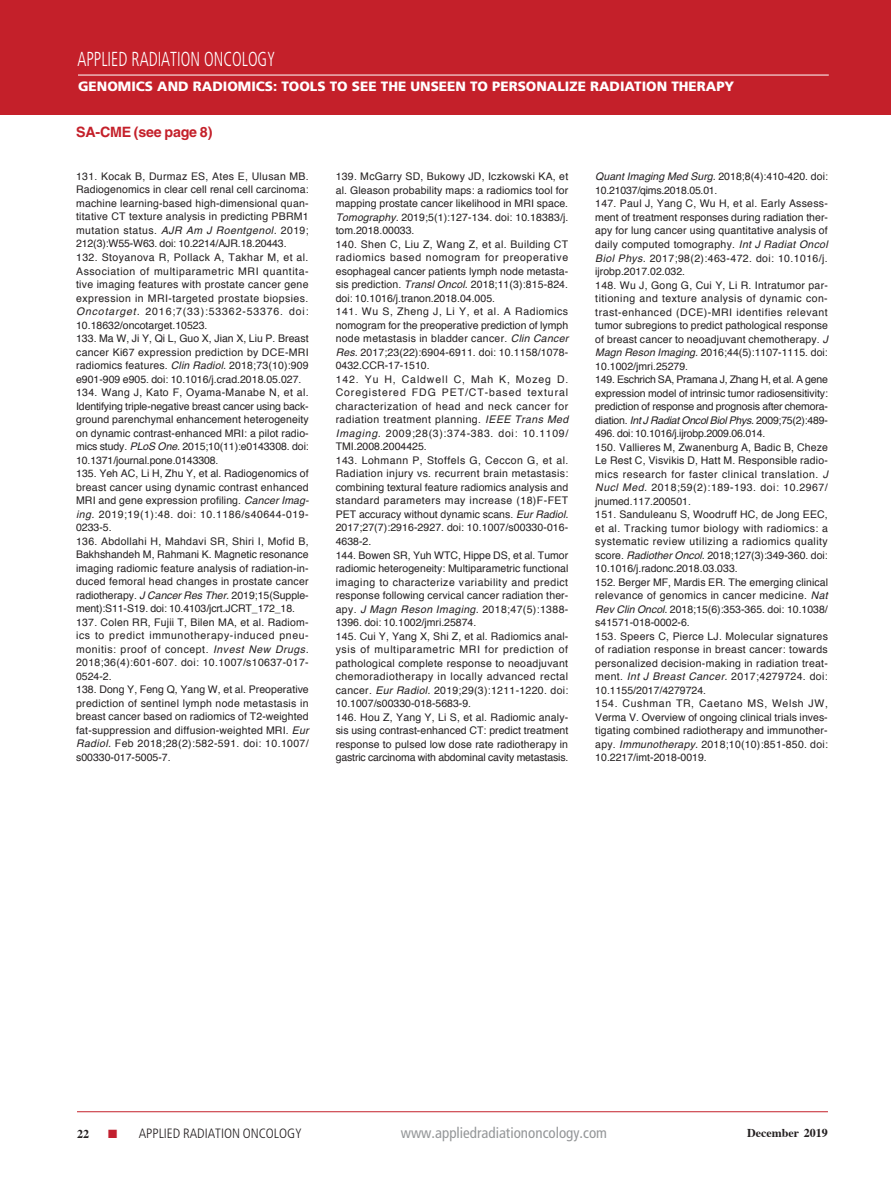
<style>
.page{position:relative;width:891px;height:1202px;background:#fff}
.page>*{position:absolute;margin:0;border:0;box-sizing:border-box;transform-origin:0 0}
.t1{font:300 condensed 20.25px "Frutiger";color:#fff;scale:.8 1}
.t2{font:condensed 15px "Frutiger";color:#949698}
.t3{font:700 14.25px "Helvetica";letter-spacing:-.015em;color:#c4202a}
.t4{font:900 13.5px "Frutiger";color:#fff}
.t5{font:300 condensed 13.5px "Frutiger";color:#231f20}
.t6{font:700 12px "Times";color:#231f20}
.t7{font:10.5px/13.5px "Helvetica";letter-spacing:.015em;color:#231f20}
.s1{font-style:italic}
.s2{color:#c2202f}
</style>
<div class="page">
<div style="left:0;top:0;width:890px;height:115px;background:#c4202a"></div>
<hr style="left:890px;top:0;width:1px;height:115px;background:#c4202a">
<hr style="left:77px;top:1111px;width:751px;height:1px;background:#c4202a">
<hr style="left:78px;top:75px;width:751px;height:1px;background:#fff">
<h1 class="t1" style="left:77px;top:47px;width:249px">APPLIED RADIATION ONCOLOGY</h1>
<p class="t4" style="left:78px;top:78px;width:658px">GENOMICS AND RADIOMICS: TOOLS TO SEE THE UNSEEN TO PERSONALIZE RADIATION THERAPY</p>
<h3 class="t3" style="left:76px;top:123px;width:138px">SA-CME (see page 8)</h3>
<p class="t7" style="left:76px;top:170px;width:234px">131. Kocak B, Durmaz ES, Ates E, Ulusan MB.<br>Radiogenomics in clear cell renal cell carcinoma: machine learning-based high-dimensional quan&shy;titative CT texture analysis in predicting PBRM1 mutation status. <span class="s1">AJR Am J Roentgenol.</span> 2019; 212(3):W55-W63. doi: 10.2214/AJR.18.20443.<br>132. Stoyanova R, Pollack A, Takhar M, et al.<br>Association of multiparametric MRI quantita&shy;tive imaging features with prostate cancer gene expression in MRI-targeted prostate biopsies.<br><span class="s1">Oncotarget.</span> 2016;7(33):53362-53376. doi:<br>10.18632/oncotarget.10523.<br>133. Ma W, Ji Y, Qi L, Guo X, Jian X, Liu P. Breast cancer Ki67 expression prediction by DCE-MRI radiomics features. <span class="s1">Clin Radiol.</span> 2018;73(10):909 e901-909 e905. doi: 10.1016/j.crad.2018.05.027.<br>134. Wang J, Kato F, Oyama-Manabe N, et al.<br>Identifying triple-negative breast cancer using back&shy;ground parenchymal enhancement heterogeneity on dynamic contrast-enhanced MRI: a pilot radio&shy;mics study. <span class="s1">PLoS One.</span> 2015;10(11):e0143308. doi:<br>10.1371/journal.pone.0143308.<br>135. Yeh AC, Li H, Zhu Y, et al. Radiogenomics of breast cancer using dynamic contrast enhanced MRI and gene expression profiling. <span class="s1">Cancer Imag&shy;ing.</span> 2019;19(1):48. doi: 10.1186/s40644-019- 0233-5.<br>136. Abdollahi H, Mahdavi SR, Shiri I, Mofid B, Bakhshandeh M, Rahmani K. Magnetic resonance imaging radiomic feature analysis of radiation-in&shy;duced femoral head changes in prostate cancer radiotherapy. <span class="s1">J Cancer Res Ther.</span> 2019;15(Supple&shy;ment):S11-S19. doi: 10.4103/jcrt.JCRT_172_18.<br>137. Colen RR, Fujii T, Bilen MA, et al. Radiom&shy;ics to predict immunotherapy-induced pneu&shy;monitis: proof of concept. <span class="s1">Invest New Drugs.<br></span>2018;36(4):601-607. doi: 10.1007/s10637-017- 0524-2.<br>138. Dong Y, Feng Q, Yang W, et al. Preoperative prediction of sentinel lymph node metastasis in breast cancer based on radiomics of T2-weighted fat-suppression and diffusion-weighted MRI. <span class="s1">Eur Radiol.</span> Feb 2018;28(2):582-591. doi: 10.1007/ s00330-017-5005-7.</p>
<p class="t7" style="left:336px;top:170px;width:234px">139. McGarry SD, Bukowy JD, Iczkowski KA, et al. Gleason probability maps: a radiomics tool for mapping prostate cancer likelihood in MRI space.<br><span class="s1">Tomography.</span> 2019;5(1):127-134. doi: 10.18383/j. tom.2018.00033.<br>140. Shen C, Liu Z, Wang Z, et al. Building CT radiomics based nomogram for preoperative esophageal cancer patients lymph node metasta&shy;sis prediction. <span class="s1">Transl Oncol.</span> 2018;11(3):815-824. doi: 10.1016/j.tranon.2018.04.005.<br>141. Wu S, Zheng J, Li Y, et al. A Radiomics nomogram for the preoperative prediction of lymph node metastasis in bladder cancer. <span class="s1">Clin Cancer Res.</span> 2017;23(22):6904-6911. doi: 10.1158/1078- 0432.CCR-17-1510.<br>142. Yu H, Caldwell C, Mah K, Mozeg D.<br>Coregistered FDG PET/CT-based textural characterization of head and neck cancer for radiation treatment planning. <span class="s1">IEEE Trans Med Imaging.</span> 2009;28(3):374-383. doi: 10.1109/ TMI.2008.2004425.<br>143. Lohmann P, Stoffels G, Ceccon G, et al.<br>Radiation injury vs. recurrent brain metastasis: combining textural feature radiomics analysis and standard parameters may increase (18)F-FET PET accuracy without dynamic scans. <span class="s1">Eur Radiol.<br></span>2017;27(7):2916-2927. doi: 10.1007/s00330-016- 4638-2.<br>144. Bowen SR, Yuh WTC, Hippe DS, et al. Tumor radiomic heterogeneity: Multiparametric functional imaging to characterize variability and predict response following cervical cancer radiation ther&shy;apy. <span class="s1">J Magn Reson Imaging.</span> 2018;47(5):1388- 1396. doi: 10.1002/jmri.25874.<br>145. Cui Y, Yang X, Shi Z, et al. Radiomics anal&shy;ysis of multiparametric MRI for prediction of pathological complete response to neoadjuvant chemoradiotherapy in locally advanced rectal cancer. <span class="s1">Eur Radiol.</span> 2019;29(3):1211-1220. doi:<br>10.1007/s00330-018-5683-9.<br>146. Hou Z, Yang Y, Li S, et al. Radiomic analy&shy;sis using contrast-enhanced CT: predict treatment response to pulsed low dose rate radiotherapy in gastric carcinoma with abdominal cavity metastasis.</p>
<p class="t7" style="left:595px;top:170px;width:234px"><span class="s1">Quant Imaging Med Surg.</span> 2018;8(4):410-420. doi:<br>10.21037/qims.2018.05.01.<br>147. Paul J, Yang C, Wu H, et al. Early Assess&shy;ment of treatment responses during radiation ther&shy;apy for lung cancer using quantitative analysis of daily computed tomography. <span class="s1">Int J Radiat Oncol Biol Phys.</span> 2017;98(2):463-472. doi: 10.1016/j. ijrobp.2017.02.032.<br>148. Wu J, Gong G, Cui Y, Li R. Intratumor par&shy;titioning and texture analysis of dynamic con&shy;trast-enhanced (DCE)-MRI identifies relevant tumor subregions to predict pathological response of breast cancer to neoadjuvant chemotherapy. <span class="s1">J Magn Reson Imaging.</span> 2016;44(5):1107-1115. doi:<br>10.1002/jmri.25279.<br>149. Eschrich SA, Pramana J, Zhang H, et al. A gene expression model of intrinsic tumor radiosensitivity: prediction of response and prognosis after chemora&shy;diation. <span class="s1">Int J Radiat Oncol Biol Phys.</span> 2009;75(2):489- 496. doi: 10.1016/j.ijrobp.2009.06.014.<br>150. Vallieres M, Zwanenburg A, Badic B, Cheze Le Rest C, Visvikis D, Hatt M. Responsible radio&shy;mics research for faster clinical translation. <span class="s1">J Nucl Med.</span> 2018;59(2):189-193. doi: 10.2967/ jnumed.117.200501.<br>151. Sanduleanu S, Woodruff HC, de Jong EEC, et al. Tracking tumor biology with radiomics: a systematic review utilizing a radiomics quality score. <span class="s1">Radiother Oncol.</span> 2018;127(3):349-360. doi:<br>10.1016/j.radonc.2018.03.033.<br>152. Berger MF, Mardis ER. The emerging clinical relevance of genomics in cancer medicine. <span class="s1">Nat Rev Clin Oncol.</span> 2018;15(6):353-365. doi: 10.1038/ s41571-018-0002-6.<br>153. Speers C, Pierce LJ. Molecular signatures of radiation response in breast cancer: towards personalized decision-making in radiation treat&shy;ment. <span class="s1">Int J Breast Cancer.</span> 2017;4279724. doi:<br>10.1155/2017/4279724.<br>154. Cushman TR, Caetano MS, Welsh JW, Verma V. Overview of ongoing clinical trials inves&shy;tigating combined radiotherapy and immunother&shy;apy. <span class="s1">Immunotherapy.</span> 2018;10(10):851-850. doi:<br>10.2217/imt-2018-0019.</p>
<p class="t6" style="left:77px;top:1122px;width:13px">22</p>
<p class="t5" style="left:108px;top:1125px;width:195px"><span class="s2">■</span> APPLIED RADIATION ONCOLOGY</p>
<h2 class="t2" style="left:401px;top:1123px;width:208px">www.appliedradiationoncology.com</h2>
<p class="t6" style="left:747px;top:1121px;width:82px">December 2019</p>
</div>
